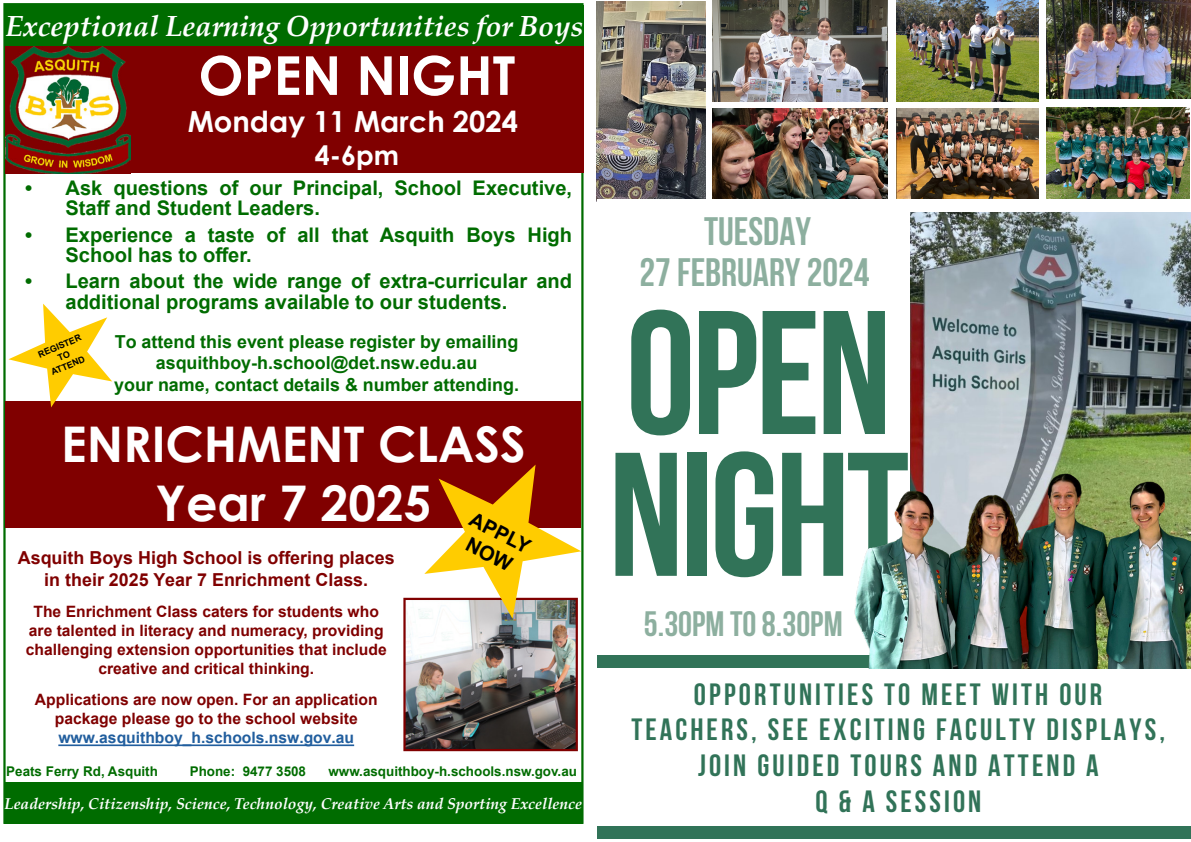
<style>
.page{position:relative;width:1191px;height:842px;background:#fff}
.page>*{position:absolute;margin:0;border:0;box-sizing:border-box;transform-origin:0 0}
.t1{font:700 175.7px/141.8px "Bebas Neue";letter-spacing:-.02em;color:#317358}
.t2{font:700 53.7px "Century Gothic";color:#fff}
.t3{font:700 49.2px/59px "Century Gothic";color:#fff;text-align:center}
.t4{font:700 39.5px/41.1px "Bebas Neue";color:#8daf9f;text-align:center}
.t5{font:700 35.1px "Bebas Neue";color:#8daf9f}
.t6{font:700 30.7px/35.8px "Bebas Neue";letter-spacing:.1em;color:#317358;text-align:center}
.t7{font:italic 700 29.1px "Palatino Linotype";color:#fff}
.t8{font:700 29.1px "Century Gothic";color:#fff}
.t9{font:700 26.8px "Century Gothic";color:#fff}
.t10{font:700 20.1px/20.1px "Arial";color:#006c00}
.t11{font:700 20.1px/24.2px "Arial";color:#000;text-align:center}
.t12{font:700 17.9px/21.5px "Arial";color:#006c00;text-align:center}
.t13{font:700 17.9px/21.5px "Arial";color:#800000;text-align:center}
.t14{font:700 15.7px/18.8px "Arial";color:#800000;text-align:center}
.t15{font:italic 700 15.7px "Palatino Linotype";color:#fff}
.t16{font:700 15.7px "Arial";color:#215e9e}
.t17{font:700 13.4px "Arial";color:#006c00}
.t18{font:700 8.9px/10.7px "Arial";color:#000;text-align:center}
</style>
<div class="page">
<div style="left:5px;top:5px;width:578px;height:41px;background:#006c00"></div>
<div style="left:4px;top:782px;width:578px;height:42px;background:#006c00"></div>
<div style="left:130px;top:46px;width:453px;height:127px;background:#800000"></div>
<div style="left:5px;top:401px;width:576px;height:127px;background:#800000"></div>
<svg style="left:8px;top:304px;width:104px;height:103px"></svg>
<img style="left:406px;top:609px;width:169px;height:139px">
<div style="left:403px;top:598px;width:175px;height:153px;border:2px solid #800000"></div>
<svg style="left:424px;top:465px;width:157px;height:154px"></svg>
<img style="left:5px;top:46px;width:126px;height:127px">
<hr style="left:58px;top:744px;width:296px;height:2px;background:#215e9e">
<img style="left:713px;top:108px;width:174px;height:91px">
<img style="left:1046px;top:0;width:144px;height:99px">
<div style="left:597px;top:655px;width:315px;height:13px;background:#317358"></div>
<div style="left:597px;top:826px;width:593px;height:12px;background:#317358"></div>
<img style="left:910px;top:212px;width:280px;height:201px">
<img style="left:896px;top:0;width:142px;height:102px">
<img style="left:1046px;top:108px;width:143px;height:91px">
<img style="left:713px;top:0;width:174px;height:101px">
<img style="left:896px;top:108px;width:142px;height:91px">
<img style="left:597px;top:2px;width:108px;height:197px">
<img style="left:854px;top:413px;width:336px;height:255px">
<h3 class="t7" style="left:5px;top:6px;width:579px">Exceptional Learning Opportunities for Boys</h3>
<h2 class="t2" style="left:198px;top:35px;width:318px">OPEN NIGHT</h2>
<h3 class="t8" style="left:188px;top:100px;width:332px">Monday 11 March 2024</h3>
<h3 class="t9" style="left:315px;top:135px;width:86px">4-6pm</h3>
<p class="t10" style="left:65px;top:178px;width:508px;text-indent:-40px">• Ask questions of our Principal, School Executive,<br>Staff and Student Leaders.</p>
<p class="t10" style="left:65px;top:225px;width:508px;text-indent:-40px">• Experience a taste of all that Asquith Boys High<br>School has to offer.</p>
<p class="t10" style="left:65px;top:272px;width:508px;text-indent:-40px">• Learn about the wide range of extra-curricular and additional programs available to our students.</p>
<p class="t12" style="left:114px;top:331px;width:406px">To attend this event please register by emailing asquithboy-h.school@det.nsw.edu.au<br>your name, contact details &amp; number attending.</p>
<p class="t18" style="left:37px;top:350px;width:47px;rotate:-23deg">REGISTER<br>TO<br>ATTEND</p>
<h3 class="t3" style="left:61px;top:412px;width:466px">ENRICHMENT CLASS<br>Year 7 2025</h3>
<p class="t11" style="left:476px;top:507px;width:67px;rotate:27deg">APPLY<br>NOW</p>
<p class="t13" style="left:18px;top:547px;width:378px">Asquith Boys High School is offering places in their 2025 Year 7 Enrichment Class.</p>
<p class="t14" style="left:26px;top:602px;width:362px">The Enrichment Class caters for students who are talented in literacy and numeracy, providing challenging extension opportunities that include creative and critical thinking.</p>
<p class="t14" style="left:35px;top:690px;width:344px">Applications are now open. For an application package please go to the school website</p>
<p class="t16" style="left:58px;top:726px;width:297px">www.asquithboy_h.schools.nsw.gov.au</p>
<p class="t17" style="left:6px;top:762px;width:153px">Peats Ferry Rd, Asquith</p>
<p class="t17" style="left:190px;top:762px;width:118px">Phone: 9477 3508</p>
<p class="t17" style="left:328px;top:762px;width:250px">www.asquithboy-h.schools.nsw.gov.au</p>
<p class="t15" style="left:4px;top:792px;width:579px">Leadership, Citizenship, Science, Technology, Creative Arts and Sporting Excellence</p>
<h3 class="t4" style="left:639px;top:210px;width:231px">TUESDAY<br>27FEBRUARY 2024</h3>
<h1 class="t1" style="left:608px;top:300px;width:302px">OPEN<br>NIGHT</h1>
<h3 class="t5" style="left:644px;top:604px;width:200px">5.30PM TO 8.30PM</h3>
<h3 class="t6" style="left:631px;top:676px;width:535px">OPPORTUNITIES TO MEET WITH OUR<br>TEACHERS, SEE EXCITING FACULTY DISPLAYS,<br>JOIN GUIDED TOURS AND ATTEND A<br>Q &amp; A SESSION</h3>
</div>
